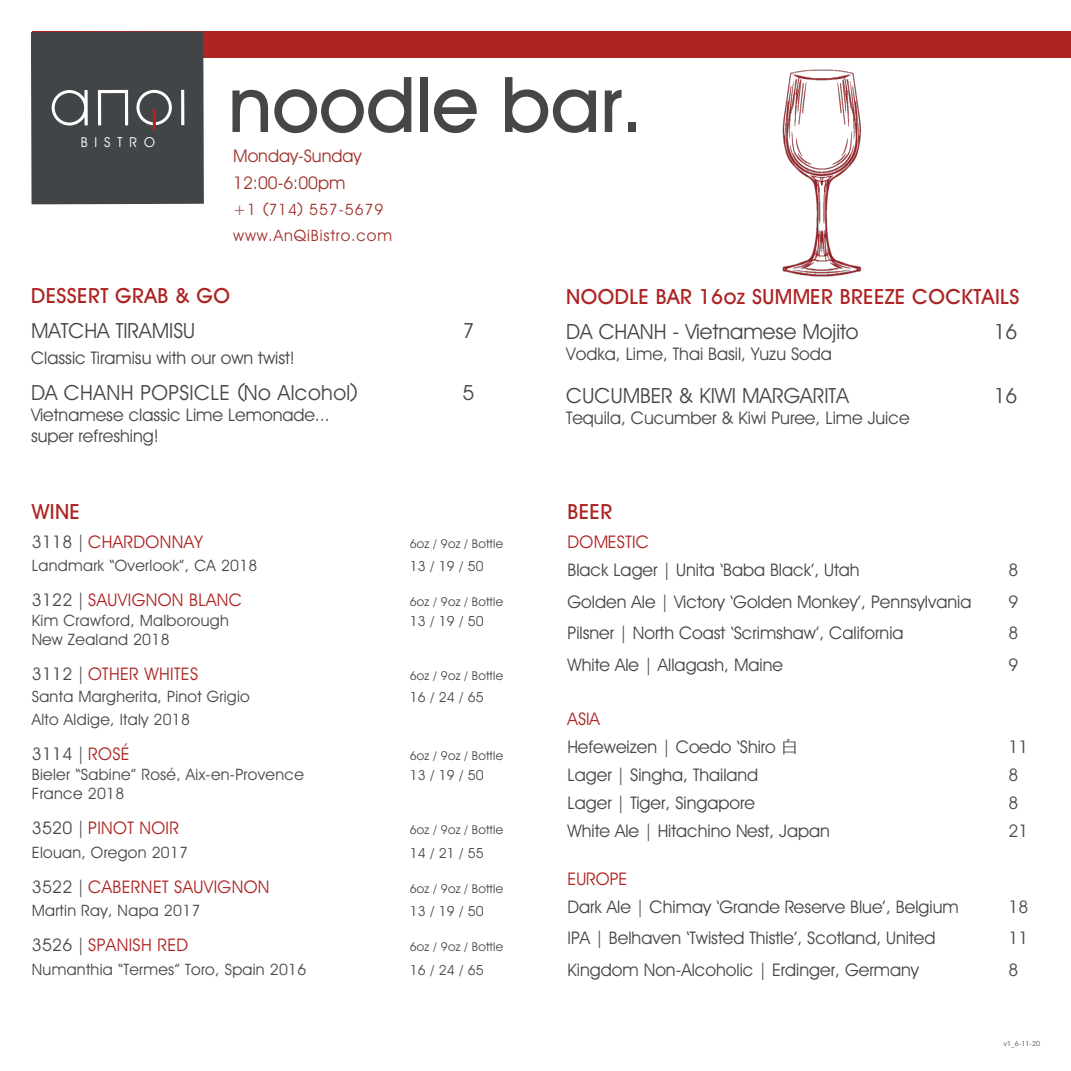
<style>
.page{position:relative;width:1071px;height:1071px;background:#fff}
.page>*{position:absolute;margin:0;border:0;box-sizing:border-box;transform-origin:0 0}
.t1{font:700 77.17px "Decker";color:#444648}
.t2{font:21px "Decker";color:#454749}
.t3{font:700 21px "Decker";letter-spacing:.02em;color:#ad2423}
.t4{font:21px "Decker";letter-spacing:.02em;color:#454749}
.t5{font:17.5px "Decker";color:#454749}
.t6{font:17.5px "Decker";letter-spacing:.02em;color:#ad2423}
.t7{font:17.5px "Decker";color:#a0322b}
.t8{font:17.5px "Decker";letter-spacing:.02em;color:#454749}
.t9{font:15.75px "Decker";letter-spacing:.02em;color:#454749}
.t10{font:15.75px "Decker";letter-spacing:.06em;color:#a0322a}
.t11{font:14px "Decker";letter-spacing:.02em;color:#454749}
.t12{font:13.83px "Decker";letter-spacing:.495em;color:#fff}
.t13{font:12.25px "Decker";letter-spacing:.02em;color:#454749}
.t14{font:7px "Decker";color:#454749}
.s1{color:#454749}
.s2{color:#ad2423}
.s3{font-family:"ST Heiti TC";font-weight:300}
</style>
<div class="page">
<div style="left:33px;top:32px;width:1038px;height:26px;background:#ad2423"></div>
<div style="left:31px;top:32px;width:173px;height:172px;background:#424547"></div>
<hr style="left:153px;top:109px;width:3px;height:21px;background:#ad2423">
<img style="left:782px;top:69px;width:80px;height:208px">
<p class="t12" style="left:81px;top:134px;width:76px">BISTRO</p>
<p class="t1" style="left:228px;top:58px;width:417px">noodle bar.</p>
<p class="t7" style="left:233px;top:145px;width:130px">Monday-Sunday</p>
<p class="t7" style="left:233px;top:172px;width:114px">12:00-6:00pm</p>
<p class="t10" style="left:233px;top:200px;width:152px">+1 (714) 557-5679</p>
<p class="t10" style="left:233px;top:226px;width:160px">www.AnQiBistro.com</p>
<p class="t3" style="left:31px;top:283px;width:201px">DESSERT GRAB &amp; GO</p>
<p class="t2" style="left:31px;top:318px;width:165px">MATCHA TIRAMISU</p>
<p class="t2" style="left:462px;top:318px;width:13px">7</p>
<p class="t5" style="left:31px;top:347px;width:265px">Classic Tiramisu with our own twist!</p>
<p class="t4" style="left:31px;top:380px;width:328px">DA CHANH POPSICLE (No Alcohol)</p>
<p class="t2" style="left:462px;top:380px;width:13px">5</p>
<p class="t5" style="left:31px;top:404px;width:300px">Vietnamese classic Lime Lemonade...</p>
<p class="t5" style="left:31px;top:425px;width:129px">super refreshing!</p>
<p class="t3" style="left:32px;top:499px;width:50px">WINE</p>
<p class="t6" style="left:32px;top:531px;width:173px"><span class="s1">3118 |</span> CHARDONNAY</p>
<p class="t13" style="left:410px;top:536px;width:95px">6oz / 9oz / Bottle</p>
<p class="t9" style="left:32px;top:555px;width:227px">Landmark “Overlook”, CA 2018</p>
<p class="t11" style="left:410px;top:557px;width:76px">13 / 19 / 50</p>
<p class="t6" style="left:32px;top:589px;width:212px"><span class="s1">3122 |</span> SAUVIGNON BLANC</p>
<p class="t13" style="left:410px;top:594px;width:95px">6oz / 9oz / Bottle</p>
<p class="t9" style="left:32px;top:611px;width:199px">Kim Crawford, Malborough</p>
<p class="t11" style="left:410px;top:612px;width:76px">13 / 19 / 50</p>
<p class="t9" style="left:32px;top:630px;width:139px">New Zealand 2018</p>
<p class="t6" style="left:32px;top:663px;width:168px"><span class="s1">3112 |</span> OTHER WHITES</p>
<p class="t13" style="left:410px;top:668px;width:95px">6oz / 9oz / Bottle</p>
<p class="t9" style="left:32px;top:687px;width:220px">Santa Margherita, Pinot Grigio</p>
<p class="t11" style="left:410px;top:689px;width:76px">16 / 24 / 65</p>
<p class="t9" style="left:32px;top:709px;width:160px">Alto Aldige, Italy 2018</p>
<p class="t8" style="left:32px;top:743px;width:99px">3114 | <span class="s2">ROSÉ</span></p>
<p class="t13" style="left:410px;top:748px;width:95px">6oz / 9oz / Bottle</p>
<p class="t9" style="left:32px;top:765px;width:274px">Bieler “Sabine” Rosé, Aix-en-Provence</p>
<p class="t11" style="left:410px;top:766px;width:76px">13 / 19 / 50</p>
<p class="t9" style="left:32px;top:784px;width:94px">France 2018</p>
<p class="t6" style="left:32px;top:817px;width:149px"><span class="s1">3520 |</span> PINOT NOIR</p>
<p class="t13" style="left:410px;top:822px;width:95px">6oz / 9oz / Bottle</p>
<p class="t9" style="left:32px;top:842px;width:158px">Elouan, Oregon 2017</p>
<p class="t11" style="left:410px;top:844px;width:76px">14 / 21 / 55</p>
<p class="t6" style="left:32px;top:876px;width:239px"><span class="s1">3522 |</span> CABERNET SAUVIGNON</p>
<p class="t13" style="left:410px;top:881px;width:95px">6oz / 9oz / Bottle</p>
<p class="t9" style="left:32px;top:901px;width:170px">Martin Ray, Napa 2017</p>
<p class="t11" style="left:410px;top:903px;width:76px">13 / 19 / 50</p>
<p class="t6" style="left:32px;top:935px;width:158px"><span class="s1">3526 |</span> SPANISH RED</p>
<p class="t13" style="left:410px;top:940px;width:95px">6oz / 9oz / Bottle</p>
<p class="t9" style="left:32px;top:960px;width:276px">Numanthia “Termes” Toro, Spain 2016</p>
<p class="t11" style="left:410px;top:962px;width:76px">16 / 24 / 65</p>
<p class="t3" style="left:566px;top:283px;width:455px">NOODLE BAR 16oz SUMMER BREEZE COCKTAILS</p>
<p class="t2" style="left:566px;top:318px;width:294px">DA CHANH - Vietnamese Mojito</p>
<p class="t2" style="left:994px;top:318px;width:25px">16</p>
<p class="t5" style="left:566px;top:343px;width:267px">Vodka, Lime, Thai Basil, Yuzu Soda</p>
<p class="t2" style="left:566px;top:383px;width:284px">CUCUMBER &amp; KIWI MARGARITA</p>
<p class="t2" style="left:994px;top:383px;width:25px">16</p>
<p class="t5" style="left:566px;top:407px;width:345px">Tequila, Cucumber &amp; Kiwi Puree, Lime Juice</p>
<p class="t3" style="left:567px;top:498px;width:46px">BEER</p>
<p class="t6" style="left:568px;top:531px;width:83px">DOMESTIC</p>
<p class="t5" style="left:568px;top:559px;width:294px">Black Lager | Unita ‘Baba Black’, Utah</p>
<p class="t5" style="left:1009px;top:559px;width:11px">8</p>
<p class="t5" style="left:568px;top:591px;width:405px">Golden Ale | Victory ‘Golden Monkey’, Pennsylvania</p>
<p class="t5" style="left:1009px;top:591px;width:11px">9</p>
<p class="t5" style="left:568px;top:622px;width:338px">Pilsner | North Coast ‘Scrimshaw’, California</p>
<p class="t5" style="left:1009px;top:622px;width:11px">8</p>
<p class="t5" style="left:568px;top:654px;width:217px">White Ale | Allagash, Maine</p>
<p class="t5" style="left:1009px;top:654px;width:11px">9</p>
<p class="t6" style="left:568px;top:708px;width:34px">ASIA</p>
<p class="t5" style="left:568px;top:736px;width:232px">Hefeweizen | Coedo ‘Shiro <span class="s3">白</span></p>
<p class="t5" style="left:1009px;top:736px;width:21px">11</p>
<p class="t5" style="left:568px;top:764px;width:192px">Lager | Singha, Thailand</p>
<p class="t5" style="left:1009px;top:764px;width:11px">8</p>
<p class="t5" style="left:568px;top:792px;width:189px">Lager | Tiger, Singapore</p>
<p class="t5" style="left:1009px;top:792px;width:11px">8</p>
<p class="t5" style="left:568px;top:820px;width:264px">White Ale | Hitachino Nest, Japan</p>
<p class="t5" style="left:1009px;top:820px;width:21px">21</p>
<p class="t6" style="left:568px;top:868px;width:61px">EUROPE</p>
<p class="t5" style="left:568px;top:896px;width:393px">Dark Ale | Chimay ‘Grande Reserve Blue’, Belgium</p>
<p class="t5" style="left:1009px;top:896px;width:21px">18</p>
<p class="t5" style="left:568px;top:927px;width:369px">IPA | Belhaven ‘Twisted Thistle’, Scotland, United</p>
<p class="t5" style="left:1009px;top:927px;width:21px">11</p>
<p class="t5" style="left:568px;top:959px;width:353px">Kingdom Non-Alcoholic | Erdinger, Germany</p>
<p class="t5" style="left:1009px;top:959px;width:11px">8</p>
<p class="t14" style="left:1004px;top:1039px;width:38px">v1_6-11-20</p>
</div>
